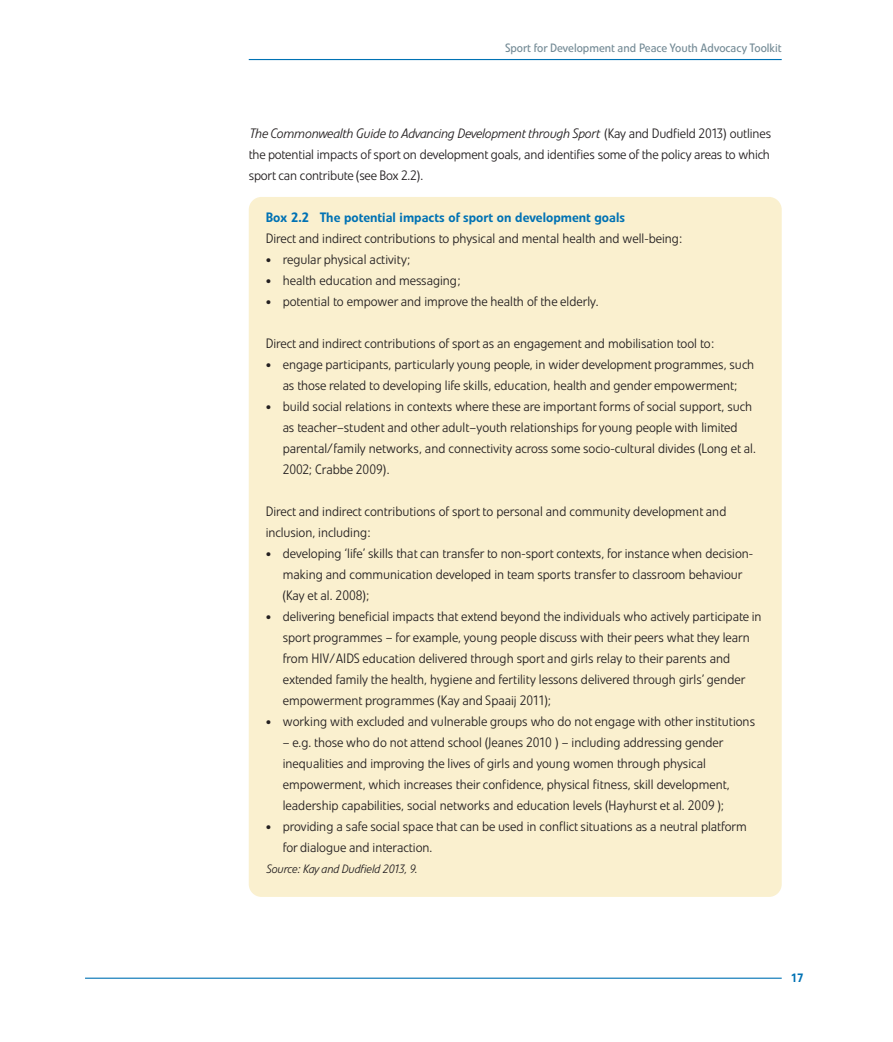
<style>
.page{position:relative;width:893px;height:1042px;background:#fff}
.page>*{position:absolute;margin:0;border:0;box-sizing:border-box;transform-origin:0 0}
.t1{font:300 13.5px/21px "Evo BQ";color:#231f20}
.t2{font:500 13.5px "Evo BQ";color:#0072b4}
.t3{font:12px "Evo BQ";color:#738a95}
.t4{font:italic 300 12px "Evo BQ";letter-spacing:-.01em;color:#231f20}
.t5{font:500 12px "Evo BQ";color:#0072b4}
.s1{font-style:italic}
.s2{font-size:16.5px}
</style>
<div class="page">
<hr style="left:85px;top:977px;width:697px;height:2px;background:#0072b4">
<hr style="left:249px;top:59px;width:533px;height:1px;background:#0072b4">
<div style="left:249px;top:197px;width:533px;height:700px;background:#faf0cf;border-radius:13px"></div>
<p class="t3" style="left:505px;top:43px;width:278px">Sport for Development and Peace Youth Advocacy Toolkit</p>
<p class="t1" style="left:249px;top:124px;width:524px;text-align:justify"><span class="s1">The Commonwealth Guide to Advancing Development through Sport</span> (Kay and Dudfield 2013) outlines the potential impacts of sport on development goals, and identifies some of the policy areas to which sport can contribute (see Box 2.2).</p>
<p class="t2" style="left:266px;top:212px;width:361px">Box 2.2 The potential impacts of sport on development goals</p>
<p class="t1" style="left:266px;top:229px;width:418px">Direct and indirect contributions to physical and mental health and well-being:</p>
<p class="t1" style="left:266px;top:250px;width:146px"><span class="s2">•</span> regular physical activity;</p>
<p class="t1" style="left:266px;top:271px;width:196px"><span class="s2">•</span> health education and messaging;</p>
<p class="t1" style="left:266px;top:292px;width:334px"><span class="s2">•</span> potential to empower and improve the health of the elderly.</p>
<p class="t1" style="left:266px;top:334px;width:450px">Direct and indirect contributions of sport as an engagement and mobilisation tool to:</p>
<p class="t1" style="left:266px;top:355px;width:490px;text-align:center"><span class="s2">•</span> engage participants, particularly young people, in wider development programmes, such as those related to developing life skills, education, health and gender empowerment;</p>
<p class="t1" style="left:283px;top:397px;width:475px;text-indent:-17px"><span class="s2">•</span> build social relations in contexts where these are important forms of social support, such as teacher–student and other adult–youth relationships for young people with limited parental/family networks, and connectivity across some socio-cultural divides (Long et al.<br>2002; Crabbe 2009).</p>
<p class="t1" style="left:266px;top:502px;width:462px">Direct and indirect contributions of sport to personal and community development and inclusion, including:</p>
<p class="t1" style="left:283px;top:544px;width:472px;text-indent:-17px"><span class="s2">•</span> developing ‘life’ skills that can transfer to non-sport contexts, for instance when decision&shy;making and communication developed in team sports transfer to classroom behaviour (Kay et al. 2008);</p>
<p class="t1" style="left:283px;top:607px;width:480px;text-indent:-17px"><span class="s2">•</span> delivering beneficial impacts that extend beyond the individuals who actively participate in sport programmes – for example, young people discuss with their peers what they learn from HIV/AIDS education delivered through sport and girls relay to their parents and extended family the health, hygiene and fertility lessons delivered through girls’ gender empowerment programmes (Kay and Spaaij 2011);</p>
<p class="t1" style="left:266px;top:712px;width:491px"><span class="s2">•</span> working with excluded and vulnerable groups who do not engage with other institutions</p>
<p class="t1" style="left:283px;top:733px;width:448px">– e.g. those who do not attend school (Jeanes 2010 ) – including addressing gender inequalities and improving the lives of girls and young women through physical empowerment, which increases their confidence, physical fitness, skill development, leadership capabilities, social networks and education levels (Hayhurst et al. 2009 );</p>
<p class="t1" style="left:283px;top:817px;width:466px;text-indent:-17px"><span class="s2">•</span> providing a safe social space that can be used in conflict situations as a neutral platform for dialogue and interaction.</p>
<p class="t4" style="left:266px;top:865px;width:153px">Source: Kay and Dudfield 2013, 9.</p>
<p class="t5" style="left:791px;top:973px;width:14px">17</p>
</div>
